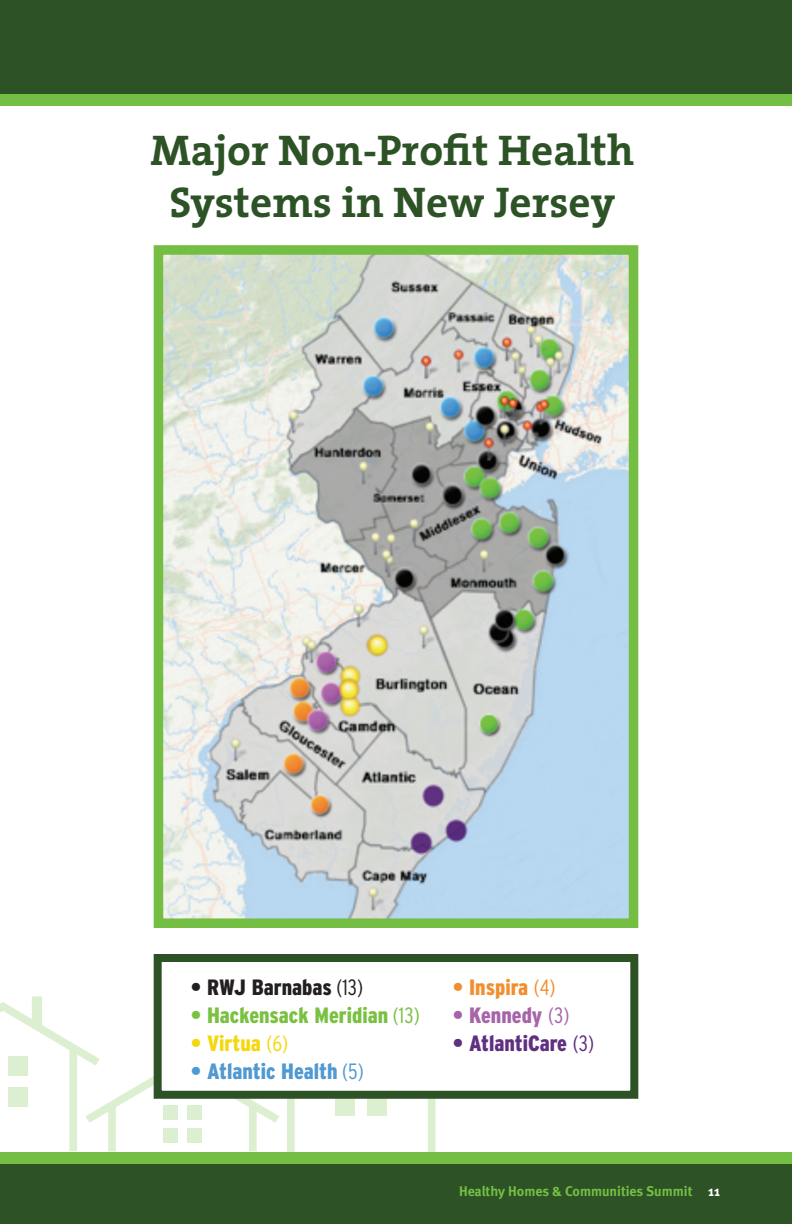
<style>
.page{position:relative;width:792px;height:1224px;background:#fff}
.page>*{position:absolute;margin:0;border:0;box-sizing:border-box;transform-origin:0 0}
.t1{font:700 43.2px/51.8px "The Serif";color:#2c5226;text-align:center}
.t2{font:900 condensed 22.2px "Interstate";color:#7ac142}
.t3{font:900 condensed 22.2px "Interstate";color:#5099d3}
.t4{font:900 condensed 22.2px "Interstate";color:#231f20}
.t5{font:900 condensed 22.2px "Interstate";color:#5f307f}
.t6{font:900 condensed 22.2px "Interstate";color:#f18f30}
.t7{font:900 condensed 22.2px "Interstate";color:#a764a9}
.t8{font:900 condensed 22.2px "Interstate";color:#f4d80d}
.t9{font:700 14px "Meta";color:#74bf43}
.s1{font-weight:300}
.s2{color:#fff}
</style>
<div class="page">
<svg style="left:0;top:996px;width:436px;height:156px"></svg>
<div style="left:9px;top:1057px;width:19px;height:19px;background:#dcefd0"></div>
<div style="left:9px;top:1088px;width:19px;height:19px;background:#dcefd0"></div>
<div style="left:0;top:1159px;width:792px;height:65px;background:#2c5226"></div>
<div style="left:0;top:1152px;width:792px;height:12px;background:#74bf43"></div>
<div style="left:0;top:0;width:792px;height:99px;background:#2c5226"></div>
<div style="left:0;top:94px;width:792px;height:12px;background:#74bf43"></div>
<img style="left:165px;top:256px;width:462px;height:661px">
<div style="left:154px;top:245px;width:484px;height:683px;border:10px solid #74bf43"></div>
<div style="left:154px;top:954px;width:484px;height:145px;background:#fff;border:8px solid #2c5226"></div>
<p class="t1" style="left:150px;top:123px;width:486px">Major Non-Profit Health<br>Systems in New Jersey</p>
<p class="t4" style="left:191px;top:973px;width:174px">• RWJ Barnabas <span class="s1">(13)</span></p>
<p class="t6" style="left:453px;top:973px;width:104px">• Inspira <span class="s1">(4)</span></p>
<p class="t2" style="left:191px;top:1001px;width:230px">• Hackensack Meridian <span class="s1">(13)</span></p>
<p class="t7" style="left:453px;top:1001px;width:118px">• Kennedy <span class="s1">(3)</span></p>
<p class="t8" style="left:191px;top:1029px;width:99px">• Virtua <span class="s1">(6)</span></p>
<p class="t5" style="left:453px;top:1029px;width:143px">• AtlantiCare <span class="s1">(3)</span></p>
<p class="t3" style="left:191px;top:1057px;width:175px">• Atlantic Health <span class="s1">(5)</span></p>
<p class="t9" style="left:459px;top:1183px;width:262px">Healthy Homes &amp; Communities Summit <span class="s2">11</span></p>
</div>
